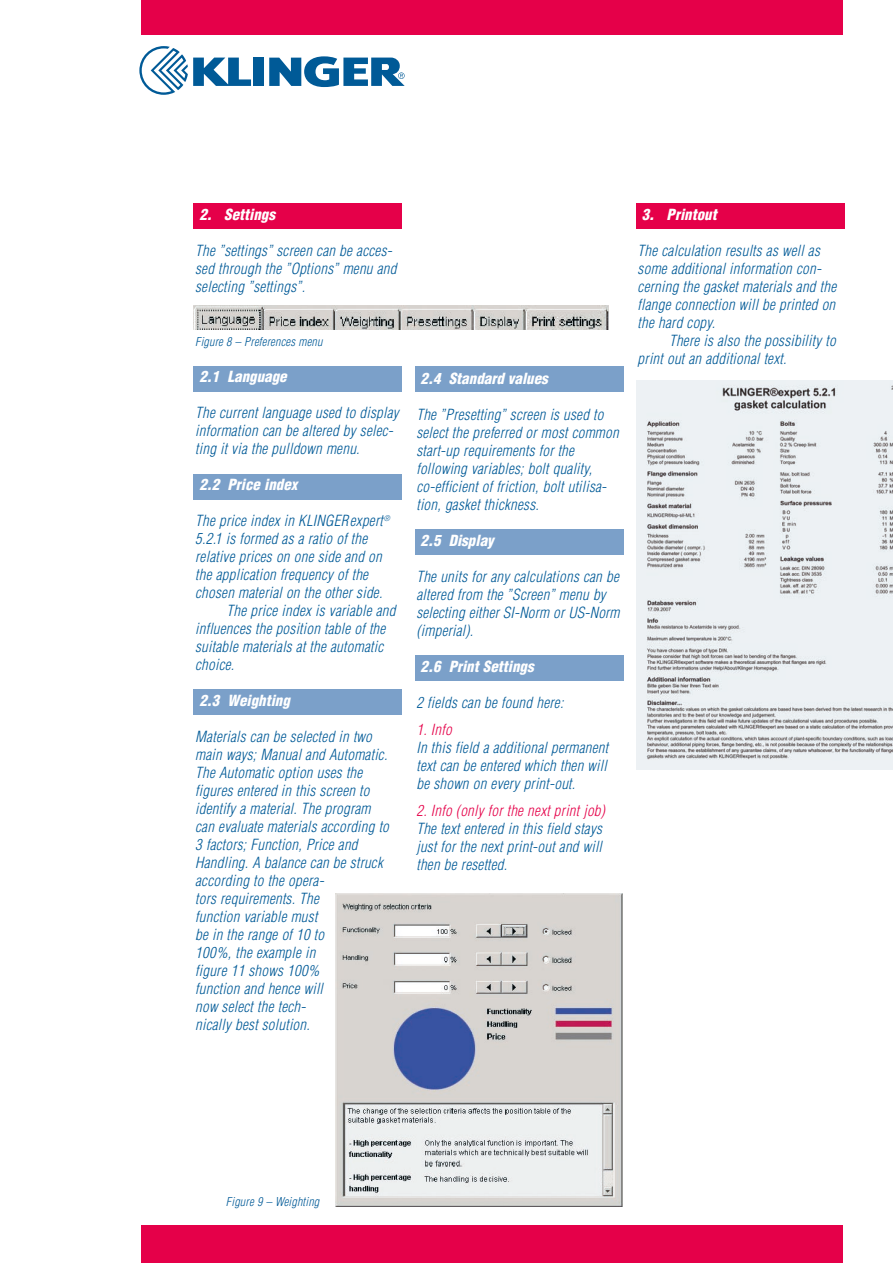
<style>
.page{position:relative;width:893px;height:1263px;background:#fff}
.page>*{position:absolute;margin:0;border:0;box-sizing:border-box;transform-origin:0 0}
.t1{font:italic 300 condensed 15px/18px "Helvetica";letter-spacing:.02em;color:#005a97}
.t2{font:italic 900 condensed 15px "Helvetica";color:#fff}
.t3{font:italic 300 condensed 15px "Helvetica";letter-spacing:.02em;color:#e50049}
.t4{font:italic 300 condensed 12px "Helvetica";letter-spacing:.015em;color:#005a97}
</style>
<div class="page">
<div style="left:141px;top:0;width:701px;height:35px;background:#e50049"></div>
<div style="left:253px;top:58px;width:11px;height:28px;background:#005a97"></div>
<svg style="left:269px;top:56px;width:135px;height:31px"></svg>
<svg style="left:139px;top:46px;width:112px;height:49px"></svg>
<div style="left:141px;top:1225px;width:701px;height:38px;background:#e50049"></div>
<div style="left:194px;top:690px;width:208px;height:25px;background:#7ba0c9"></div>
<div style="left:636px;top:203px;width:208px;height:25px;background:#e50049"></div>
<div style="left:194px;top:203px;width:208px;height:26px;background:#e50049"></div>
<div style="left:194px;top:366px;width:208px;height:25px;background:#7ba0c9"></div>
<div style="left:415px;top:529px;width:208px;height:26px;background:#7ba0c9"></div>
<div style="left:415px;top:655px;width:208px;height:26px;background:#7ba0c9"></div>
<div style="left:194px;top:474px;width:208px;height:25px;background:#7ba0c9"></div>
<div style="left:415px;top:366px;width:208px;height:26px;background:#7ba0c9"></div>
<img style="left:335px;top:893px;width:288px;height:313px">
<img style="left:194px;top:305px;width:414px;height:24px">
<img style="left:636px;top:380px;width:256px;height:389px">
<p class="t2" style="left:199px;top:209px;width:77px">2. Settings</p>
<p class="t1" style="left:195px;top:243px;width:203px">The ”settings” screen can be acces&shy;sed through the ”Options” menu and selecting ”settings”.</p>
<p class="t4" style="left:195px;top:337px;width:129px">Figure 8 – Preferences menu</p>
<p class="t2" style="left:199px;top:371px;width:89px">2.1 Language</p>
<p class="t1" style="left:195px;top:405px;width:205px">The current language used to display information can be altered by selec&shy;ting it via the pulldown menu.</p>
<p class="t2" style="left:199px;top:479px;width:100px">2.2 Price index</p>
<p class="t1" style="left:195px;top:513px;width:196px">The price index in KLINGERexpert<sup>®</sup></p>
<p class="t1" style="left:195px;top:531px;width:173px">5.2.1 is formed as a ratio of the</p>
<p class="t1" style="left:195px;top:549px;width:188px">relative prices on one side and on</p>
<p class="t1" style="left:195px;top:567px;width:174px">the application frequency of the</p>
<p class="t1" style="left:195px;top:585px;width:189px">chosen material on the other side.</p>
<p class="t1" style="left:227px;top:603px;width:170px">The price index is variable and</p>
<p class="t1" style="left:195px;top:621px;width:192px">influences the position table of the</p>
<p class="t1" style="left:195px;top:639px;width:189px">suitable materials at the automatic</p>
<p class="t1" style="left:195px;top:657px;width:41px">choice.</p>
<p class="t2" style="left:199px;top:695px;width:92px">2.3 Weighting</p>
<p class="t1" style="left:195px;top:729px;width:195px">Materials can be selected in two main ways; Manual and Automatic.<br>The Automatic option uses the figures entered in this screen to identify a material. The program can evaluate materials according to<br>3 factors; Function, Price and<br>Handling. A balance can be struck according to the opera-<br>tors requirements. The<br>function variable must<br>be in the range of 10 to<br>100%, the example in<br>figure 11 shows 100%<br>function and hence will<br>now select the tech-<br>nically best solution.</p>
<p class="t2" style="left:420px;top:372px;width:129px">2.4 Standard values</p>
<p class="t1" style="left:416px;top:406px;width:204px">The ”Presetting” screen is used to select the preferred or most common start-up requirements for the following variables; bolt quality, co-efficient of friction, bolt utilisa&shy;tion, gasket thickness.</p>
<p class="t2" style="left:420px;top:534px;width:75px">2.5 Display</p>
<p class="t1" style="left:416px;top:568px;width:205px">The units for any calculations can be altered from the ”Screen” menu by selecting either SI-Norm or US-Norm (imperial).</p>
<p class="t2" style="left:420px;top:660px;width:115px">2.6 Print Settings</p>
<p class="t1" style="left:416px;top:694px;width:148px">2 fields can be found here:</p>
<p class="t3" style="left:416px;top:723px;width:37px">1. Info</p>
<p class="t1" style="left:416px;top:739px;width:193px;text-align:justify">In this field a additional permanent text can be entered which then will be shown on every print-out.</p>
<p class="t3" style="left:416px;top:804px;width:190px">2. Info (only for the next print job)</p>
<p class="t1" style="left:416px;top:820px;width:187px;text-align:justify">The text entered in this field stays just for the next print-out and will then be resetted.</p>
<p class="t2" style="left:641px;top:209px;width:76px">3. Printout</p>
<p class="t1" style="left:637px;top:243px;width:200px">The calculation results as well as some additional information con&shy;cerning the gasket materials and the flange connection will be printed on the hard copy.</p>
<p class="t1" style="left:637px;top:333px;width:199px;text-indent:31px">There is also the possibility to print out an additional text.</p>
<p class="t4" style="left:226px;top:1197px;width:95px">Figure 9 – Weighting</p>
</div>
